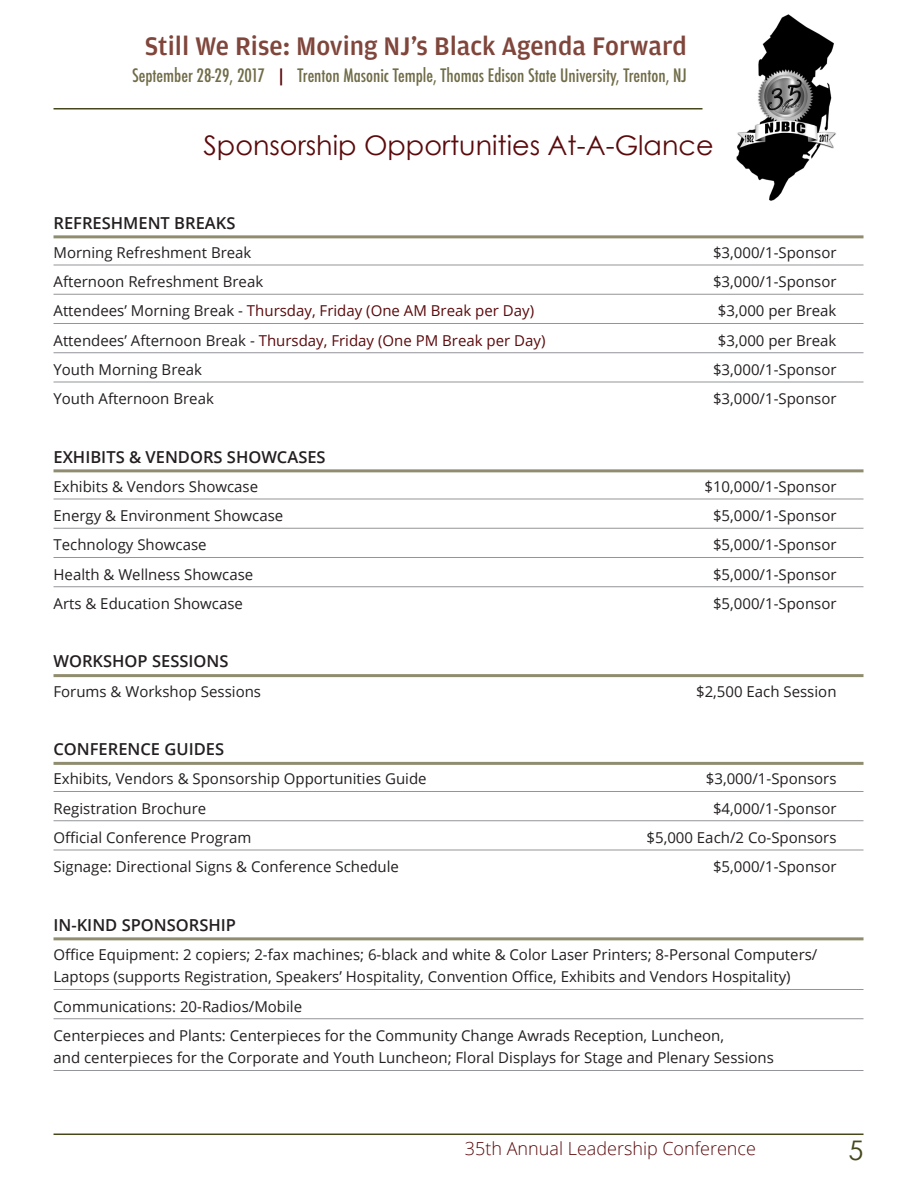
<style>
.page{position:relative;width:918px;height:1188px;background:#fff}
.page>*{position:absolute;margin:0;border:0;box-sizing:border-box;transform-origin:0 0}
.t1{font:500 27px "Amplitude";color:#80463b}
.t2{font:27px "Century Gothic";color:#5b0a0c}
.t3{font:27px "Century Gothic";color:#46471b}
.t4{font:500 condensed 18px "Futura";color:#706c48}
.t5{font:300 18px "Open Sans";color:#5b0a0c}
.Opps_at_Glance_thick{font:600 16.5px "Open Sans";color:#231f20}
.Opps_at_Glance{font:15px/22.5px "Open Sans";color:#231f20}
.Opps_at_Glance_no_ru{font:15px "Open Sans";color:#231f20}
.Opps_at_Glance-2{font:15px "Open Sans";color:#5b0a0c}
.s1{color:#5b0a0c}
.s2{color:#231f20}
</style>
<div class="page">
<hr style="left:54px;top:108px;width:649px;height:2px;background:#46471b">
<img style="left:736px;top:14px;width:100px;height:187px">
<hr style="left:54px;top:1134px;width:810px;height:1px;background:#46471b">
<hr style="left:54px;top:235px;width:810px;height:3px;background:#908c6f">
<hr style="left:54px;top:265px;width:810px;height:1px;background:#939598">
<hr style="left:54px;top:294px;width:810px;height:1px;background:#939598">
<hr style="left:54px;top:323px;width:810px;height:1px;background:#939598">
<hr style="left:54px;top:352px;width:810px;height:1px;background:#939598">
<hr style="left:54px;top:382px;width:810px;height:1px;background:#939598">
<hr style="left:54px;top:469px;width:810px;height:3px;background:#908c6f">
<hr style="left:54px;top:499px;width:810px;height:1px;background:#939598">
<hr style="left:54px;top:528px;width:810px;height:1px;background:#939598">
<hr style="left:54px;top:557px;width:810px;height:1px;background:#939598">
<hr style="left:54px;top:586px;width:810px;height:1px;background:#939598">
<hr style="left:54px;top:674px;width:810px;height:3px;background:#908c6f">
<hr style="left:54px;top:762px;width:810px;height:3px;background:#908c6f">
<hr style="left:54px;top:791px;width:810px;height:1px;background:#939598">
<hr style="left:54px;top:820px;width:810px;height:1px;background:#939598">
<hr style="left:54px;top:850px;width:810px;height:1px;background:#939598">
<hr style="left:54px;top:937px;width:810px;height:3px;background:#908c6f">
<hr style="left:54px;top:989px;width:810px;height:1px;background:#939598">
<hr style="left:54px;top:1018px;width:810px;height:1px;background:#939598">
<hr style="left:54px;top:1070px;width:810px;height:1px;background:#939598">
<h1 class="t1" style="left:145px;top:29px;width:543px">Still We Rise: Moving NJ’s Black Agenda Forward</h1>
<p class="t4" style="left:132px;top:64px;width:556px">September 28-29, 2017 <span class="s1">|</span> Trenton Masonic Temple, Thomas Edison State University, Trenton, NJ</p>
<p class="t2" style="left:204px;top:129px;width:512px">Sponsorship Opportunities At-A-Glance</p>
<p class="Opps_at_Glance_thick" style="left:54px;top:211px;width:183px">REFRESHMENT BREAKS</p>
<p class="Opps_at_Glance" style="left:54px;top:241px;width:199px">Morning Refreshment Break</p>
<p class="Opps_at_Glance" style="left:713px;top:241px;width:125px">$3,000/1-Sponsor</p>
<p class="Opps_at_Glance" style="left:54px;top:270px;width:211px">Afternoon Refreshment Break</p>
<p class="Opps_at_Glance" style="left:713px;top:270px;width:125px">$3,000/1-Sponsor</p>
<p class="Opps_at_Glance-2" style="left:54px;top:301px;width:482px"><span class="s2">Attendees’ Morning Break -</span> Thursday, Friday (One AM Break per Day)</p>
<p class="Opps_at_Glance" style="left:718px;top:299px;width:120px">$3,000 per Break</p>
<p class="Opps_at_Glance-2" style="left:54px;top:330px;width:493px"><span class="s2">Attendees’ Afternoon Break -</span> Thursday, Friday (One PM Break per Day)</p>
<p class="Opps_at_Glance" style="left:718px;top:329px;width:120px">$3,000 per Break</p>
<p class="Opps_at_Glance" style="left:54px;top:358px;width:150px">Youth Morning Break</p>
<p class="Opps_at_Glance" style="left:713px;top:358px;width:125px">$3,000/1-Sponsor</p>
<p class="Opps_at_Glance_no_ru" style="left:54px;top:388px;width:162px">Youth Afternoon Break</p>
<p class="Opps_at_Glance_no_ru" style="left:713px;top:388px;width:125px">$3,000/1-Sponsor</p>
<p class="Opps_at_Glance_thick" style="left:54px;top:445px;width:274px">EXHIBITS &amp; VENDORS SHOWCASES</p>
<p class="Opps_at_Glance" style="left:54px;top:475px;width:206px">Exhibits &amp; Vendors Showcase</p>
<p class="Opps_at_Glance" style="left:704px;top:475px;width:134px">$10,000/1-Sponsor</p>
<p class="Opps_at_Glance" style="left:54px;top:504px;width:231px">Energy &amp; Environment Showcase</p>
<p class="Opps_at_Glance" style="left:713px;top:504px;width:125px">$5,000/1-Sponsor</p>
<p class="Opps_at_Glance" style="left:54px;top:533px;width:155px">Technology Showcase</p>
<p class="Opps_at_Glance" style="left:713px;top:533px;width:125px">$5,000/1-Sponsor</p>
<p class="Opps_at_Glance" style="left:54px;top:563px;width:201px">Health &amp; Wellness Showcase</p>
<p class="Opps_at_Glance" style="left:713px;top:563px;width:125px">$5,000/1-Sponsor</p>
<p class="Opps_at_Glance_no_ru" style="left:54px;top:593px;width:191px">Arts &amp; Education Showcase</p>
<p class="Opps_at_Glance_no_ru" style="left:713px;top:593px;width:125px">$5,000/1-Sponsor</p>
<p class="Opps_at_Glance_thick" style="left:54px;top:650px;width:177px">WORKSHOP SESSIONS</p>
<p class="Opps_at_Glance_no_ru" style="left:54px;top:681px;width:209px">Forums &amp; Workshop Sessions</p>
<p class="Opps_at_Glance_no_ru" style="left:696px;top:681px;width:142px">$2,500 Each Session</p>
<p class="Opps_at_Glance_thick" style="left:54px;top:738px;width:172px">CONFERENCE GUIDES</p>
<p class="Opps_at_Glance" style="left:54px;top:767px;width:375px">Exhibits, Vendors &amp; Sponsorship Opportunities Guide</p>
<p class="Opps_at_Glance" style="left:706px;top:767px;width:132px">$3,000/1-Sponsors</p>
<p class="Opps_at_Glance" style="left:54px;top:797px;width:154px">Registration Brochure</p>
<p class="Opps_at_Glance" style="left:713px;top:797px;width:125px">$4,000/1-Sponsor</p>
<p class="Opps_at_Glance" style="left:54px;top:826px;width:199px">Official Conference Program</p>
<p class="Opps_at_Glance" style="left:647px;top:826px;width:192px">$5,000 Each/2 Co-Sponsors</p>
<p class="Opps_at_Glance_no_ru" style="left:54px;top:856px;width:347px">Signage: Directional Signs &amp; Conference Schedule</p>
<p class="Opps_at_Glance_no_ru" style="left:713px;top:856px;width:125px">$5,000/1-Sponsor</p>
<p class="Opps_at_Glance_thick" style="left:54px;top:913px;width:184px">IN-KIND SPONSORSHIP</p>
<p class="Opps_at_Glance" style="left:54px;top:943px;width:765px">Office Equipment: 2 copiers; 2-fax machines; 6-black and white &amp; Color Laser Printers; 8-Personal Computers/<br>Laptops (supports Registration, Speakers’ Hospitality, Convention Office, Exhibits and Vendors Hospitality)</p>
<p class="Opps_at_Glance" style="left:54px;top:995px;width:250px">Communications: 20-Radios/Mobile</p>
<p class="Opps_at_Glance" style="left:54px;top:1024px;width:722px">Centerpieces and Plants: Centerpieces for the Community Change Awrads Reception, Luncheon,<br>and centerpieces for the Corporate and Youth Luncheon; Floral Displays for Stage and Plenary Sessions</p>
<p class="t5" style="left:465px;top:1136px;width:293px">35th Annual Leadership Conference</p>
<h1 class="t3" style="left:849px;top:1134px;width:16px">5</h1>
</div>
